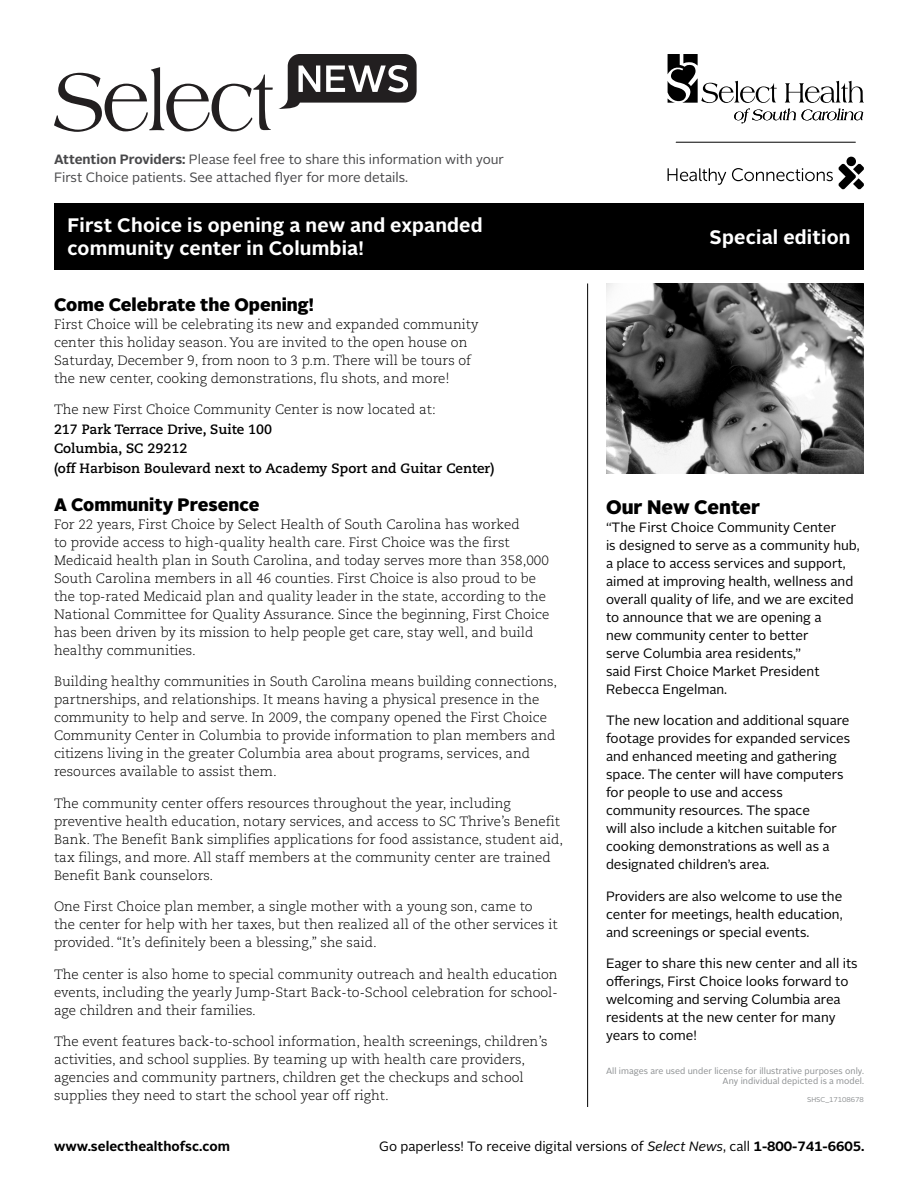
<style>
.page{position:relative;width:918px;height:1188px;background:#fff}
.page>*{position:absolute;margin:0;border:0;box-sizing:border-box;transform-origin:0 0}
.t1{font:700 19.5px/23.4px "Alright Sans";letter-spacing:.01em;color:#fff}
.t2{font:900 19.5px "Alright Sans";color:#000}
.t3{font:900 18px "Alright Sans";color:#000}
.t4{font:300 13.5px/18px "Caecilia LT Std";color:#000}
.t5{font:13.5px/18px "Alright Sans";color:#000}
.t6{font:13.5px/18px "Alright Sans";color:#48484a}
.t7{font:700 13.5px/19.5px "Caecilia LT Std";color:#000}
.t8{font:700 13.5px "Alright Sans";color:#000}
.t9{font:8.85px/10.6px "Alright Sans";letter-spacing:.005em;color:#8b8e90;text-align:right}
.t10{font:7.05px "Alright Sans";color:#8b8e90}
.s1{font-weight:700}
.s2{font-style:italic}
</style>
<div class="page">
<div style="left:54px;top:203px;width:810px;height:67px;background:#000"></div>
<svg style="left:54px;top:54px;width:363px;height:78px"></svg>
<hr style="left:587px;top:284px;width:1px;height:823px;background:#000">
<img style="left:606px;top:284px;width:258px;height:189px">
<svg style="left:668px;top:54px;width:196px;height:69px"></svg>
<div style="left:846px;top:157px;width:10px;height:9px;background:#000;border-radius:50%"></div>
<svg style="left:668px;top:168px;width:58px;height:17px"></svg>
<svg style="left:732px;top:164px;width:132px;height:25px"></svg>
<hr style="left:676px;top:142px;width:179px;height:1px;background:#000">
<p class="t6" style="left:54px;top:150px;width:452px"><span class="s1">Attention Providers:</span> Please feel free to share this information with your<br>First Choice patients. See attached flyer for more details.</p>
<h1 class="t1" style="left:68px;top:214px;width:417px">First Choice is opening a new and expanded community center in Columbia!</h1>
<h1 class="t1" style="left:710px;top:225px;width:142px">Special edition</h1>
<h2 class="t3" style="left:54px;top:291px;width:262px">Come Celebrate the Opening!</h2>
<p class="t4" style="left:54px;top:315px;width:426px">First Choice will be celebrating its new and expanded community center this holiday season. You are invited to the open house on Saturday, December 9, from noon to 3 p.m. There will be tours of the new center, cooking demonstrations, flu shots, and more!</p>
<p class="t4" style="left:54px;top:401px;width:383px">The new First Choice Community Center is now located at:</p>
<p class="t7" style="left:54px;top:419px;width:442px">217 Park Terrace Drive, Suite 100<br>Columbia, SC 29212<br>(off Harbison Boulevard next to Academy Sport and Guitar Center)</p>
<h2 class="t3" style="left:54px;top:492px;width:207px">A Community Presence</h2>
<p class="t4" style="left:54px;top:516px;width:497px">For 22 years, First Choice by Select Health of South Carolina has worked<br>to provide access to high-quality health care. First Choice was the first Medicaid health plan in South Carolina, and today serves more than 358,000<br>South Carolina members in all 46 counties. First Choice is also proud to be the top-rated Medicaid plan and quality leader in the state, according to the National Committee for Quality Assurance. Since the beginning, First Choice has been driven by its mission to help people get care, stay well, and build healthy communities.</p>
<p class="t4" style="left:54px;top:673px;width:505px">Building healthy communities in South Carolina means building connections, partnerships, and relationships. It means having a physical presence in the community to help and serve. In 2009, the company opened the First Choice Community Center in Columbia to provide information to plan members and citizens living in the greater Columbia area about programs, services, and resources available to assist them.</p>
<p class="t4" style="left:54px;top:795px;width:511px">The community center offers resources throughout the year, including preventive health education, notary services, and access to SC Thrive’s Benefit Bank. The Benefit Bank simplifies applications for food assistance, student aid, tax filings, and more. All staff members at the community center are trained Benefit Bank counselors.</p>
<p class="t4" style="left:54px;top:898px;width:505px">One First Choice plan member, a single mother with a young son, came to<br>the center for help with her taxes, but then realized all of the other services it provided. “It’s definitely been a blessing,” she said.</p>
<p class="t4" style="left:54px;top:965px;width:505px;text-align:justify">The center is also home to special community outreach and health education events, including the yearly Jump-Start Back-to-School celebration for school&shy;age children and their families.</p>
<p class="t4" style="left:54px;top:1033px;width:495px">The event features back-to-school information, health screenings, children’s activities, and school supplies. By teaming up with health care providers, agencies and community partners, children get the checkups and school supplies they need to start the school year off right.</p>
<h1 class="t2" style="left:606px;top:493px;width:156px">Our New Center</h1>
<p class="t5" style="left:606px;top:518px;width:255px">“The First Choice Community Center<br>is designed to serve as a community hub, a place to access services and support, aimed at improving health, wellness and overall quality of life, and we are excited to announce that we are opening a<br>new community center to better<br>serve Columbia area residents,”<br>said First Choice Market President Rebecca Engelman.</p>
<p class="t5" style="left:606px;top:712px;width:246px">The new location and additional square footage provides for expanded services and enhanced meeting and gathering space. The center will have computers for people to use and access community resources. The space<br>will also include a kitchen suitable for cooking demonstrations as well as a designated children’s area.</p>
<p class="t5" style="left:606px;top:887px;width:238px;text-align:justify">Providers are also welcome to use the center for meetings, health education, and screenings or special events.</p>
<p class="t5" style="left:606px;top:955px;width:253px">Eager to share this new center and all its offerings, First Choice looks forward to welcoming and serving Columbia area residents at the new center for many years to come!</p>
<p class="t9" style="left:606px;top:1066px;width:259px">All images are used under license for illustrative purposes only.<br>Any individual depicted is a model.</p>
<p class="t10" style="left:807px;top:1094px;width:58px">SHSC_17108678</p>
<p class="t8" style="left:54px;top:1137px;width:177px">www.selecthealthofsc.com</p>
<p class="t5" style="left:379px;top:1137px;width:487px">Go paperless! To receive digital versions of <span class="s2">Select News</span>, call <span class="s1">1-800-741-6605.</span></p>
</div>
